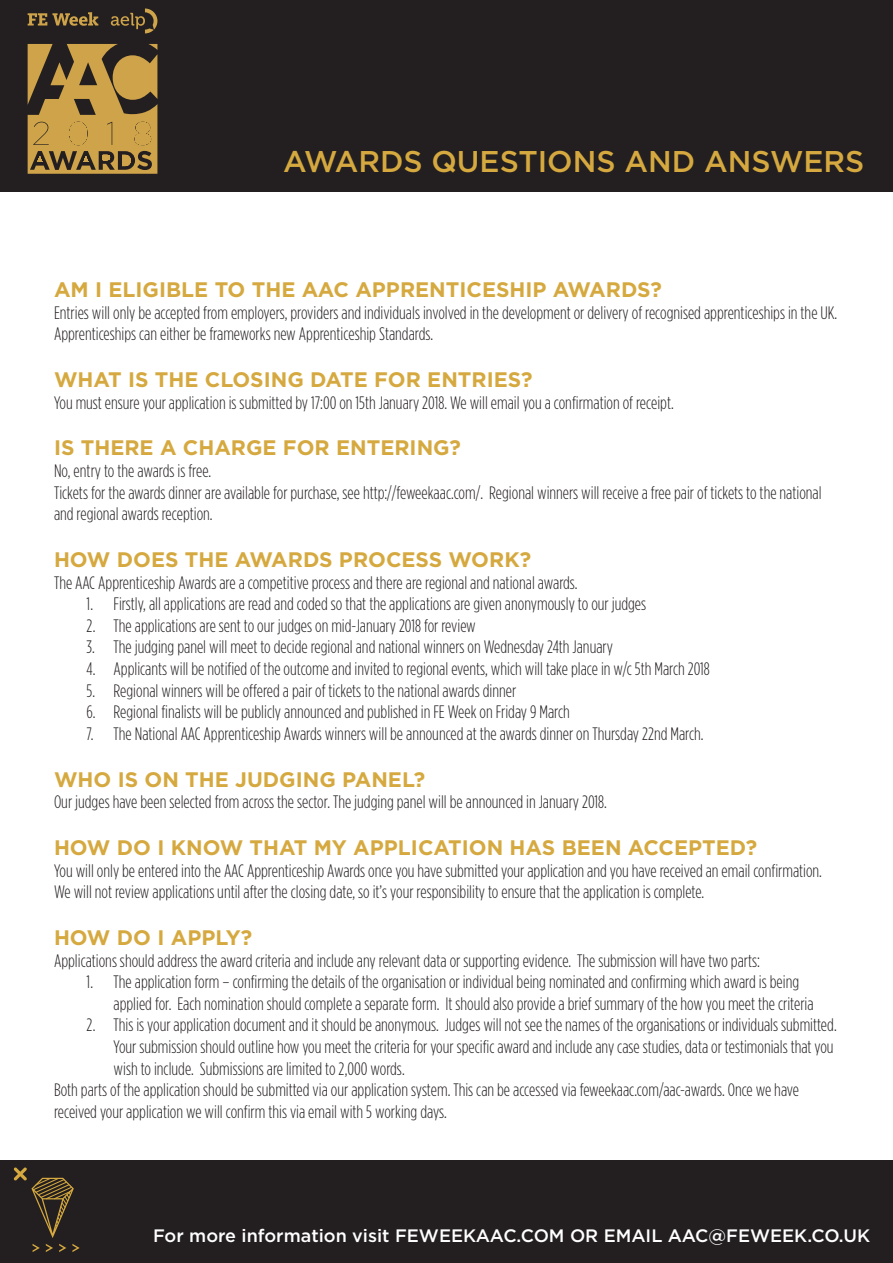
<style>
.page{position:relative;width:893px;height:1263px;background:#fff}
.page>*{position:absolute;margin:0;border:0;box-sizing:border-box;transform-origin:0 0}
.t1{font:500 30px "Gotham HTF";color:#d5a93f}
.t2{font:700 21px "Gotham HTF";color:#d5a93f}
.t3{font:300 condensed 18px/21.6px "Gotham HTF";color:#231f20}
.t4{font:500 18px "Gotham HTF";color:#fff}
</style>
<div class="page">
<div style="left:0;top:0;width:893px;height:191px;background:#231f20"></div>
<div style="left:0;top:1161px;width:893px;height:102px;background:#231f20"></div>
<svg style="left:28px;top:44px;width:129px;height:130px"></svg>
<svg style="left:111px;top:9px;width:46px;height:24px"></svg>
<svg style="left:28px;top:12px;width:70px;height:14px"></svg>
<svg style="left:72px;top:1244px;width:8px;height:8px"></svg>
<svg style="left:59px;top:1244px;width:7px;height:8px"></svg>
<svg style="left:46px;top:1244px;width:7px;height:8px"></svg>
<svg style="left:33px;top:1244px;width:7px;height:8px"></svg>
<svg style="left:14px;top:1167px;width:60px;height:71px"></svg>
<hr style="left:892px;top:1px;width:1px;height:191px;background:#231f20">
<p class="t1" style="left:283px;top:144px;width:583px">AWARDS QUESTIONS AND ANSWERS</p>
<p class="t2" style="left:54px;top:277px;width:609px">AM I ELIGIBLE TO THE AAC APPRENTICESHIP AWARDS?</p>
<p class="t3" style="left:54px;top:301px;width:785px">Entries will only be accepted from employers, providers and individuals involved in the development or delivery of recognised apprenticeships in the UK.<br>Apprenticeships can either be frameworks new Apprenticeship Standards.</p>
<p class="t2" style="left:54px;top:367px;width:480px">WHAT IS THE CLOSING DATE FOR ENTRIES?</p>
<p class="t3" style="left:54px;top:391px;width:621px">You must ensure your application is submitted by 17:00 on 15th January 2018. We will email you a confirmation of receipt.</p>
<p class="t2" style="left:54px;top:436px;width:408px">IS THERE A CHARGE FOR ENTERING?</p>
<p class="t3" style="left:54px;top:460px;width:159px">No, entry to the awards is free.</p>
<p class="t3" style="left:54px;top:481px;width:769px">Tickets for the awards dinner are available for purchase, see http://feweekaac.com/. Regional winners will receive a free pair of tickets to the national and regional awards reception.</p>
<p class="t2" style="left:54px;top:547px;width:479px">HOW DOES THE AWARDS PROCESS WORK?</p>
<p class="t3" style="left:54px;top:571px;width:525px">The AAC Apprenticeship Awards are a competitive process and there are regional and national awards.</p>
<p class="t3" style="left:87px;top:593px;width:561px">1. Firstly, all applications are read and coded so that the applications are given anonymously to our judges</p>
<p class="t3" style="left:87px;top:614px;width:391px">2. The applications are sent to our judges on mid-January 2018 for review</p>
<p class="t3" style="left:87px;top:636px;width:528px">3. The judging panel will meet to decide regional and national winners on Wednesday 24th January</p>
<p class="t3" style="left:87px;top:658px;width:625px">4. Applicants will be notified of the outcome and invited to regional events, which will take place in w/c 5th March 2018</p>
<p class="t3" style="left:87px;top:679px;width:431px">5. Regional winners will be offered a pair of tickets to the national awards dinner</p>
<p class="t3" style="left:87px;top:701px;width:485px">6. Regional finalists will be publicly announced and published in FE Week on Friday 9 March</p>
<p class="t3" style="left:87px;top:722px;width:618px">7. The National AAC Apprenticeship Awards winners will be announced at the awards dinner on Thursday 22nd March.</p>
<p class="t2" style="left:54px;top:767px;width:373px">WHO IS ON THE JUDGING PANEL?</p>
<p class="t3" style="left:54px;top:791px;width:554px">Our judges have been selected from across the sector. The judging panel will be announced in January 2018.</p>
<p class="t2" style="left:54px;top:835px;width:705px">HOW DO I KNOW THAT MY APPLICATION HAS BEEN ACCEPTED?</p>
<p class="t3" style="left:54px;top:859px;width:769px">You will only be entered into the AAC Apprenticeship Awards once you have submitted your application and you have received an email confirmation.<br>We will not review applications until after the closing date, so it’s your responsibility to ensure that the application is complete.</p>
<p class="t2" style="left:54px;top:925px;width:200px">HOW DO I APPLY?</p>
<p class="t3" style="left:54px;top:949px;width:708px">Applications should address the award criteria and include any relevant data or supporting evidence. The submission will have two parts:</p>
<p class="t3" style="left:114px;top:971px;width:702px;text-indent:-27px">1. The application form – confirming the details of the organisation or individual being nominated and confirming which award is being applied for. Each nomination should complete a separate form. It should also provide a brief summary of the how you meet the criteria</p>
<p class="t3" style="left:114px;top:1014px;width:725px;text-indent:-27px">2. This is your application document and it should be anonymous. Judges will not see the names of the organisations or individuals submitted.<br>Your submission should outline how you meet the criteria for your specific award and include any case studies, data or testimonials that you wish to include. Submissions are limited to 2,000 words.</p>
<p class="t3" style="left:54px;top:1079px;width:747px">Both parts of the application should be submitted via our application system. This can be accessed via feweekaac.com/aac-awards. Once we have received your application we will confirm this via email with 5 working days.</p>
<p class="t4" style="left:153px;top:1225px;width:719px">For more information visit FEWEEKAAC.COM OR EMAIL AAC@FEWEEK.CO.UK</p>
</div>
